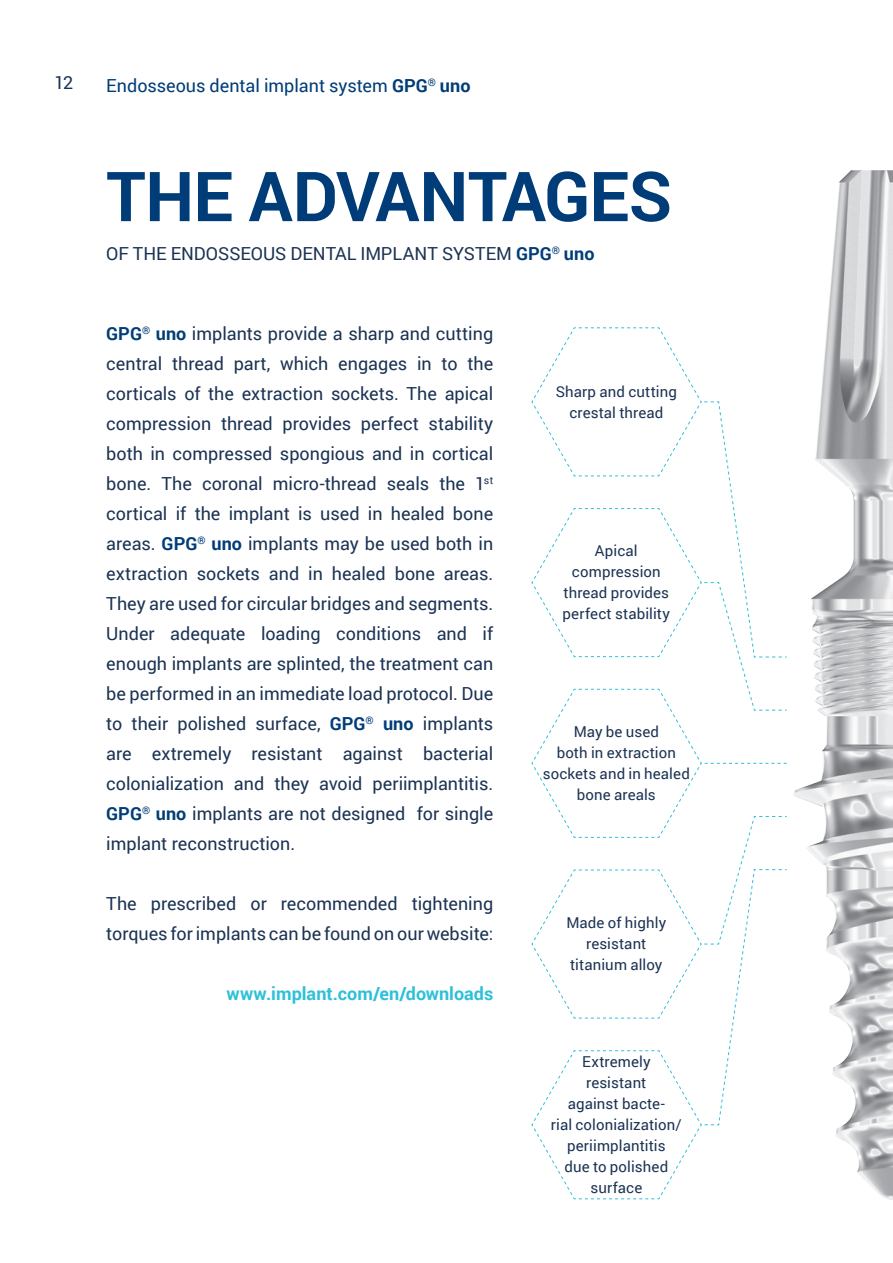
<style>
.page{position:relative;width:893px;height:1263px;background:#fff}
.page>*{position:absolute;margin:0;border:0;box-sizing:border-box;transform-origin:0 0}
.t1{font:700 69px "Roboto";letter-spacing:-.01em;color:#003d78}
.t2{font:18px/30px "Roboto";color:#1c3353;text-align:justify}
.t3{font:18px "Roboto";color:#003d78}
.t4{font:700 18px "Roboto";color:#2fc0d8}
.t5{font:15px/21px "Roboto";letter-spacing:.005em;color:#1c3353;text-align:center}
.s1{font-weight:700}
.s2{font-weight:700;color:#003d78}
</style>
<div class="page">
<svg style="left:531px;top:327px;width:256px;height:872px"></svg>
<img style="left:794px;top:170px;width:99px;height:1029px">
<p class="t2" style="left:54px;top:68px;width:20px">12</p>
<p class="t3" style="left:106px;top:75px;width:366px">Endosseous dental implant system <span class="s1">GPG</span><sup>®</sup> <span class="s1">uno</span></p>
<p class="t1" style="left:106px;top:156px;width:567px">THE ADVANTAGES</p>
<p class="t2" style="left:106px;top:238px;width:490px">OF THE ENDOSSEOUS DENTAL IMPLANT SYSTEM <span class="s2">GPG</span><sup>®</sup> <span class="s2">uno</span></p>
<p class="t2" style="left:106px;top:319px;width:388px"><span class="s2">GPG</span><sup>®</sup> <span class="s2">uno</span> implants provide a sharp and cutting central thread part, which engages in to the corticals of the extraction sockets. The apical compression thread provides perfect stability both in compressed spongious and in cortical bone. The coronal micro-thread seals the 1<sup>st </sup>cortical if the implant is used in healed bone areas. <span class="s2">GPG</span><sup>®</sup> <span class="s2">uno</span> implants may be used both in extraction sockets and in healed bone areas.<br>They are used for circular bridges and segments.<br>Under adequate loading conditions and if enough implants are splinted, the treatment can be performed in an immediate load protocol. Due to their polished surface, <span class="s2">GPG</span><sup>®</sup> <span class="s2">uno</span> implants are extremely resistant against bacterial colonialization and they avoid periimplantitis.<br><span class="s2">GPG</span><sup>®</sup> <span class="s2">uno</span> implants are not designed for single implant reconstruction.</p>
<p class="t2" style="left:106px;top:889px;width:388px">The prescribed or recommended tightening torques for implants can be found on our website:</p>
<p class="t4" style="left:226px;top:983px;width:268px">www.implant.com/en/downloads</p>
<p class="t5" style="left:556px;top:381px;width:123px">Sharp and cutting</p>
<p class="t5" style="left:569px;top:402px;width:95px">crestal thread</p>
<p class="t5" style="left:595px;top:541px;width:44px">Apical</p>
<p class="t5" style="left:572px;top:562px;width:90px">compression</p>
<p class="t5" style="left:564px;top:583px;width:107px">thread provides</p>
<p class="t5" style="left:563px;top:604px;width:109px">perfect stability</p>
<p class="t5" style="left:574px;top:721px;width:87px">May be used</p>
<p class="t5" style="left:543px;top:742px;width:148px">both in extraction sockets and in healed bone areals</p>
<p class="t5" style="left:566px;top:913px;width:101px">Made of highly</p>
<p class="t5" style="left:586px;top:934px;width:62px">resistant</p>
<p class="t5" style="left:570px;top:955px;width:94px">titanium alloy</p>
<p class="t5" style="left:582px;top:1051px;width:70px">Extremely</p>
<p class="t5" style="left:551px;top:1072px;width:132px">resistant<br>against bacte-<br>rial colonialization/ periimplantitis</p>
<p class="t5" style="left:564px;top:1156px;width:105px">due to polished</p>
<p class="t5" style="left:590px;top:1177px;width:53px">surface</p>
</div>
